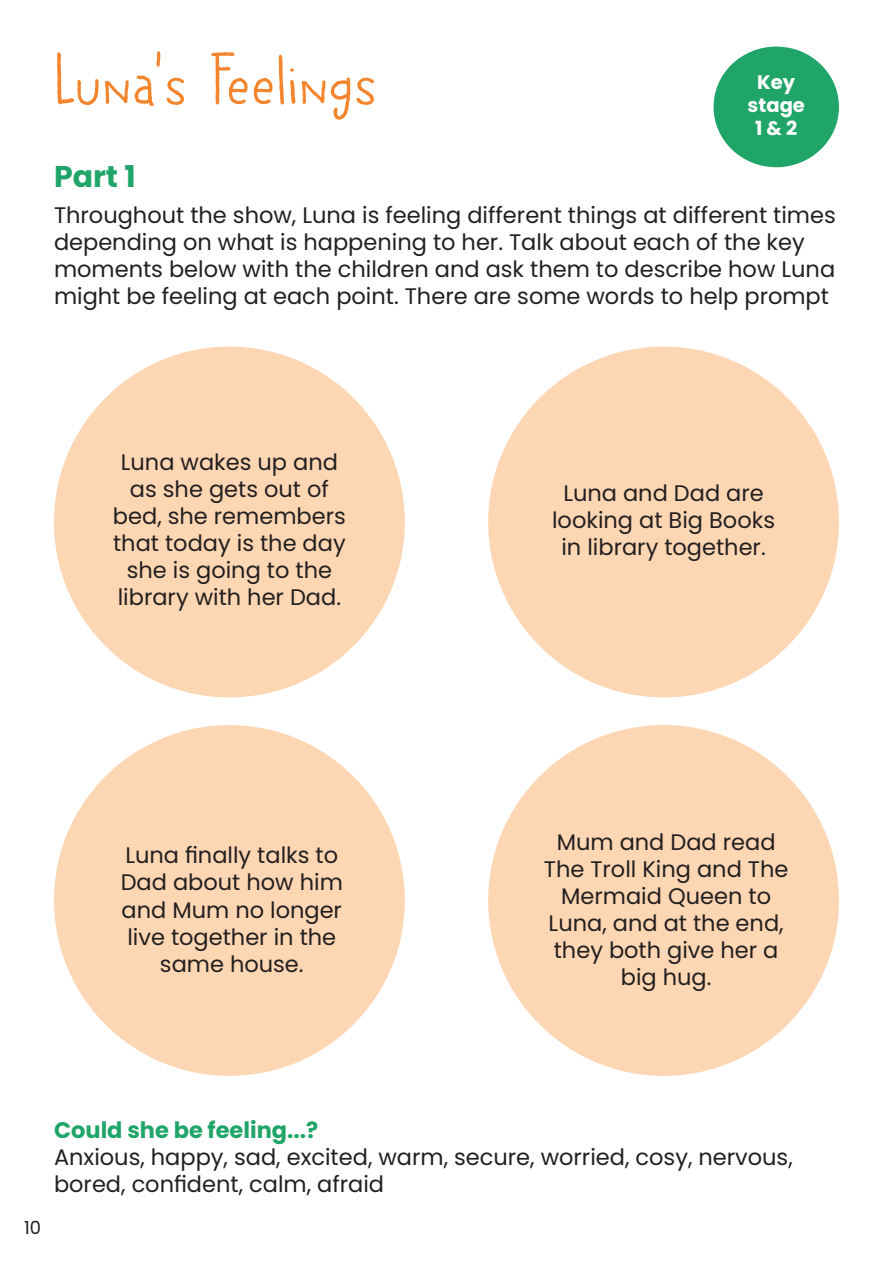
<style>
.page{position:relative;width:893px;height:1263px;background:#fff}
.page>*{position:absolute;margin:0;border:0;box-sizing:border-box;transform-origin:0 0}
.t1{font:75px "DK Betula";color:#f5852c}
.t2{font:700 30px "Poppins";color:#1fa568}
.t3{font:22.5px/27px "Poppins";color:#231f20;text-align:center}
.t4{font:700 22.5px "Poppins";color:#1fa568}
.t5{font:700 19.5px/23.4px "Poppins";color:#fff;text-align:center}
.t6{font:18px "Poppins";color:#231f20}
</style>
<div class="page">
<div style="left:54px;top:347px;width:351px;height:350px;background:#fdd6b4;border-radius:50%"></div>
<div style="left:488px;top:347px;width:351px;height:350px;background:#fdd6b4;border-radius:50%"></div>
<div style="left:54px;top:725px;width:351px;height:351px;background:#fdd6b4;border-radius:50%"></div>
<div style="left:488px;top:725px;width:351px;height:351px;background:#fdd6b4;border-radius:50%"></div>
<div style="left:713px;top:47px;width:126px;height:120px;background:#1fa568;border-radius:50%"></div>
<h1 class="t1" style="left:54px;top:37px;width:325px">Luna's Feelings</h1>
<p class="t5" style="left:748px;top:70px;width:59px">Key stage<br>1 &amp; 2</p>
<h2 class="t2" style="left:54px;top:159px;width:83px">Part 1</h2>
<p class="t3" style="left:54px;top:202px;width:783px;text-align:left">Throughout the show, Luna is feeling different things at different times depending on what is happening to her. Talk about each of the key moments below with the children and ask them to describe how Luna might be feeling at each point. There are some words to help prompt</p>
<p class="t3" style="left:113px;top:449px;width:234px">Luna wakes up and as she gets out of bed, she remembers that today is the day she is going to the library with her Dad.</p>
<p class="t3" style="left:552px;top:480px;width:224px">Luna and Dad are looking at Big Books in library together.</p>
<p class="t3" style="left:121px;top:842px;width:224px">Luna finally talks to<br>Dad about how him and Mum no longer live together in the same house.</p>
<p class="t3" style="left:544px;top:828px;width:246px">Mum and Dad read<br>The Troll King and The<br>Mermaid Queen to<br>Luna, and at the end, they both give her a big hug.</p>
<p class="t6" style="left:24px;top:1217px;width:19px">10</p>
<p class="t4" style="left:54px;top:1117px;width:266px">Could she be feeling...?</p>
<p class="t3" style="left:54px;top:1143px;width:740px;text-align:left">Anxious, happy, sad, excited, warm, secure, worried, cosy, nervous, bored, confident, calm, afraid</p>
</div>
